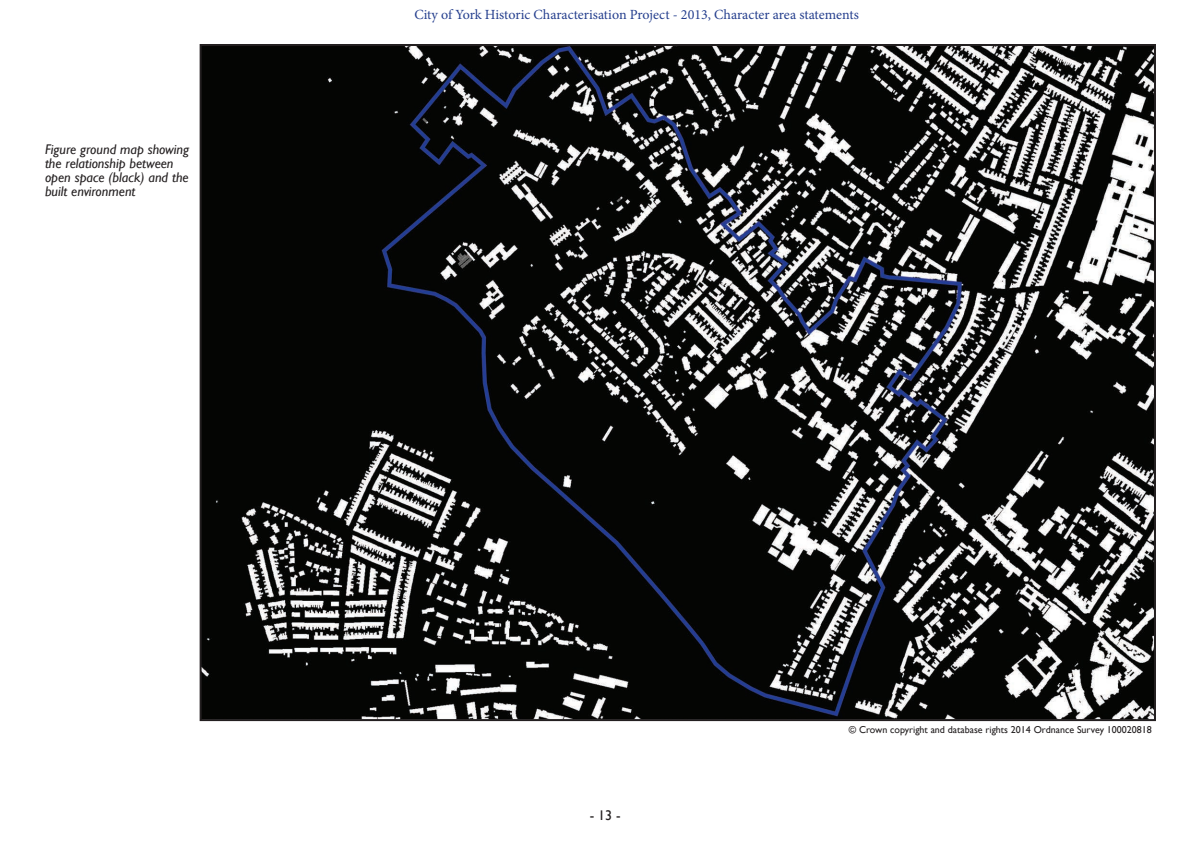
<style>
.page{position:relative;width:1191px;height:842px;background:#fff}
.page>*{position:absolute;margin:0;border:0;box-sizing:border-box;transform-origin:0 0}
.captions{font:italic 14px/14px "Gill Sans";color:#231f20}
.t1{font:14px "Minion Pro";color:#253f8e}
.t2{font:14px "Gill Sans";color:#231f20}
.Crown_copyright{font:10px "Gill Sans";color:#231f20}
</style>
<div class="page">
<img style="left:203px;top:47px;width:950px;height:671px">
<p class="captions" style="left:45px;top:142px;width:145px">Figure ground map showing the relationship between open space (black) and the built environment</p>
<p class="t1" style="left:414px;top:5px;width:446px">City of York Historic Characterisation Project - 2013, Character area statements</p>
<p class="t2" style="left:590px;top:807px;width:32px">- 13 -</p>
<p class="Crown_copyright" style="left:849px;top:724px;width:304px">© Crown copyright and database rights 2014 Ordnance Survey 100020818</p>
</div>
